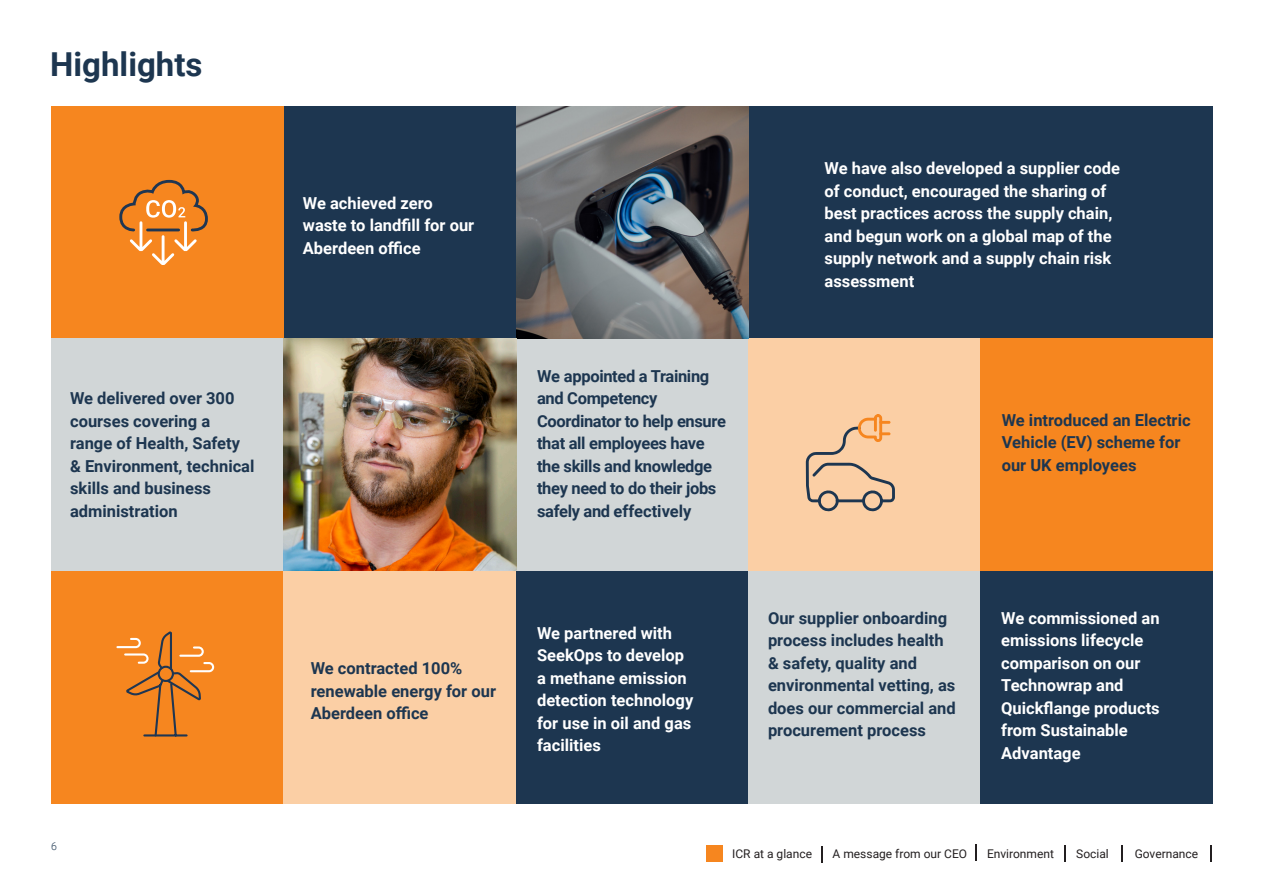
<style>
.page{position:relative;width:1263px;height:893px;background:#fff}
.page>*{position:absolute;margin:0;border:0;box-sizing:border-box;transform-origin:0 0}
.Main_heading{font:700 33px "Roboto";color:#1d3650}
.t1{font:700 16.5px/22.5px "Roboto";color:#fff}
.t2{font:700 16.5px/22.5px "Roboto";color:#1d3650}
.t3{font:700 16.5px/22.5px "Roboto";letter-spacing:-.02em;color:#1d3650}
.t4{font:12px "Roboto";color:#231f20}
.t5{font:300 10.5px "Roboto";color:#1d3650}
</style>
<div class="page">
<svg style="left:821px;top:846px;width:2px;height:17px"></svg>
<svg style="left:1210px;top:845px;width:2px;height:16px"></svg>
<div style="left:706px;top:846px;width:16px;height:16px;background:#f6861f"></div>
<svg style="left:975px;top:844px;width:2px;height:17px"></svg>
<svg style="left:1064px;top:845px;width:1px;height:16px"></svg>
<svg style="left:1121px;top:845px;width:1px;height:16px"></svg>
<div style="left:516px;top:571px;width:233px;height:232px;background:#1d3650"></div>
<div style="left:283px;top:106px;width:233px;height:233px;background:#1d3650"></div>
<div style="left:51px;top:106px;width:232px;height:233px;background:#f6861f"></div>
<div style="left:748px;top:106px;width:465px;height:233px;background:#1d3650"></div>
<div style="left:516px;top:339px;width:232px;height:232px;background:#d1d6d7"></div>
<div style="left:51px;top:339px;width:232px;height:232px;background:#d1d6d7"></div>
<div style="left:51px;top:571px;width:232px;height:232px;background:#f6861f"></div>
<div style="left:284px;top:571px;width:232px;height:232px;background:#fbcfa5"></div>
<div style="left:748px;top:339px;width:233px;height:232px;background:#fbcfa5"></div>
<div style="left:981px;top:339px;width:232px;height:232px;background:#f6861f"></div>
<div style="left:748px;top:571px;width:233px;height:232px;background:#d1d6d7"></div>
<div style="left:981px;top:571px;width:232px;height:232px;background:#1d3650"></div>
<svg style="left:116px;top:631px;width:99px;height:106px"></svg>
<svg style="left:806px;top:414px;width:89px;height:97px"></svg>
<img style="left:516px;top:106px;width:232px;height:233px">
<svg style="left:119px;top:179px;width:89px;height:86px"></svg>
<img style="left:284px;top:339px;width:232px;height:232px">
<p class="Main_heading" style="left:50px;top:41px;width:154px">Highlights</p>
<p class="t2" style="left:70px;top:386px;width:186px">We delivered over 300 courses covering a range of Health, Safety &amp; Environment, technical skills and business administration</p>
<p class="t5" style="left:51px;top:839px;width:7px">6</p>
<p class="t1" style="left:303px;top:191px;width:173px">We achieved zero waste to landfill for our<br>Aberdeen office</p>
<p class="t2" style="left:311px;top:657px;width:187px">We contracted 100% renewable energy for our<br>Aberdeen office</p>
<p class="t3" style="left:537px;top:364px;width:190px">We appointed a Training and Competency<br>Coordinator to help ensure that all employees have the skills and knowledge they need to do their jobs safely and effectively</p>
<p class="t1" style="left:537px;top:621px;width:158px">We partnered with<br>SeekOps to develop a methane emission detection technology for use in oil and gas facilities</p>
<p class="t1" style="left:824px;top:157px;width:297px">We have also developed a supplier code of conduct, encouraged the sharing of best practices across the supply chain, and begun work on a global map of the supply network and a supply chain risk assessment</p>
<p class="t2" style="left:1002px;top:408px;width:190px">We introduced an Electric<br>Vehicle (EV) scheme for our UK employees</p>
<p class="t2" style="left:768px;top:606px;width:189px">Our supplier onboarding process includes health &amp; safety, quality and environmental vetting, as does our commercial and procurement process</p>
<p class="t1" style="left:1001px;top:606px;width:160px">We commissioned an emissions lifecycle comparison on our<br>Technowrap and<br>Quickflange products from Sustainable<br>Advantage</p>
<p class="t4" style="left:732px;top:845px;width:81px">ICR at a glance</p>
<p class="t4" style="left:833px;top:845px;width:136px">A message from our CEO</p>
<p class="t4" style="left:987px;top:845px;width:68px">Environment</p>
<p class="t4" style="left:1076px;top:845px;width:34px">Social</p>
<p class="t4" style="left:1135px;top:845px;width:65px">Governance</p>
</div>
